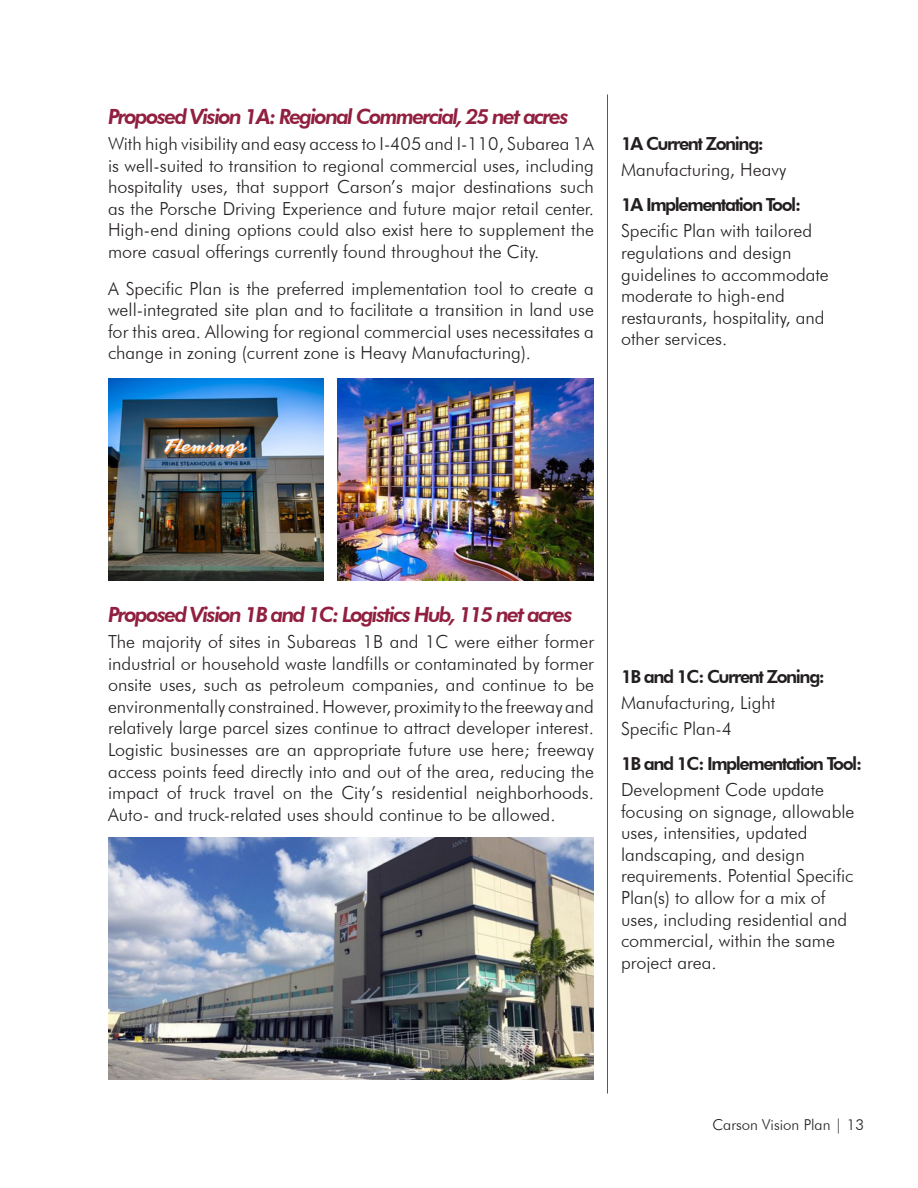
<style>
.page{position:relative;width:918px;height:1188px;background:#fff}
.page>*{position:absolute;margin:0;border:0;box-sizing:border-box;transform-origin:0 0}
.Heading_3{font:italic 800 21px "Futura BT";letter-spacing:-.08em;color:#911f40}
.Body_Text{font:300 18px/21.6px "Futura BT";color:#231f20;text-align:justify}
.Sidebar_Text{font:300 18px/21.6px "Futura BT";color:#231f20}
.Sidebar_Title{font:800 18px "Futura BT";letter-spacing:-.08em;color:#231f20}
.t1{font:300 15px "Futura BT";color:#231f20}
</style>
<div class="page">
<hr style="left:607px;top:94px;width:1px;height:1000px;background:#57585a">
<img style="left:108px;top:378px;width:216px;height:202px">
<img style="left:338px;top:378px;width:256px;height:202px">
<img style="left:108px;top:837px;width:486px;height:243px">
<p class="Heading_3" style="left:108px;top:104px;width:462px">Proposed Vision 1A: Regional Commercial, 25 net acres</p>
<p class="Body_Text" style="left:108px;top:133px;width:487px">With high visibility and easy access to I-405 and I-110, Subarea 1A is well-suited to transition to regional commercial uses, including hospitality uses, that support Carson’s major destinations such as the Porsche Driving Experience and future major retail center.<br>High-end dining options could also exist here to supplement the more casual offerings currently found throughout the City.</p>
<p class="Body_Text" style="left:108px;top:277px;width:488px">A Specific Plan is the preferred implementation tool to create a well-integrated site plan and to facilitate a transition in land use for this area. Allowing for regional commercial uses necessitates a change in zoning (current zone is Heavy Manufacturing).</p>
<p class="Sidebar_Title" style="left:621px;top:133px;width:145px">1A Current Zoning:</p>
<p class="Sidebar_Text" style="left:621px;top:159px;width:167px">Manufacturing, Heavy</p>
<p class="Sidebar_Title" style="left:621px;top:194px;width:182px">1A Implementation Tool:</p>
<p class="Sidebar_Text" style="left:621px;top:220px;width:209px">Specific Plan with tailored regulations and design guidelines to accommodate moderate to high-end restaurants, hospitality, and other services.</p>
<p class="Heading_3" style="left:108px;top:602px;width:466px">Proposed Vision 1B and 1C: Logistics Hub, 115 net acres</p>
<p class="Body_Text" style="left:108px;top:631px;width:488px">The majority of sites in Subareas 1B and 1C were either former industrial or household waste landfills or contaminated by former onsite uses, such as petroleum companies, and continue to be environmentally constrained. However, proximity to the freeway and relatively large parcel sizes continue to attract developer interest.<br>Logistic businesses are an appropriate future use here; freeway access points feed directly into and out of the area, reducing the impact of truck travel on the City’s residential neighborhoods.<br>Auto- and truck-related uses should continue to be allowed.</p>
<p class="Sidebar_Title" style="left:621px;top:665px;width:206px">1B and 1C: Current Zoning:</p>
<p class="Sidebar_Text" style="left:621px;top:691px;width:156px">Manufacturing, Light</p>
<p class="Sidebar_Text" style="left:621px;top:718px;width:113px">Specific Plan-4</p>
<p class="Sidebar_Title" style="left:621px;top:753px;width:243px">1B and 1C: Implementation Tool:</p>
<p class="Sidebar_Text" style="left:621px;top:779px;width:235px">Development Code update focusing on signage, allowable uses, intensities, updated landscaping, and design requirements. Potential Specific<br>Plan(s) to allow for a mix of uses, including residential and commercial, within the same project area.</p>
<p class="t1" style="left:712px;top:1116px;width:153px">Carson Vision Plan | 13</p>
</div>
